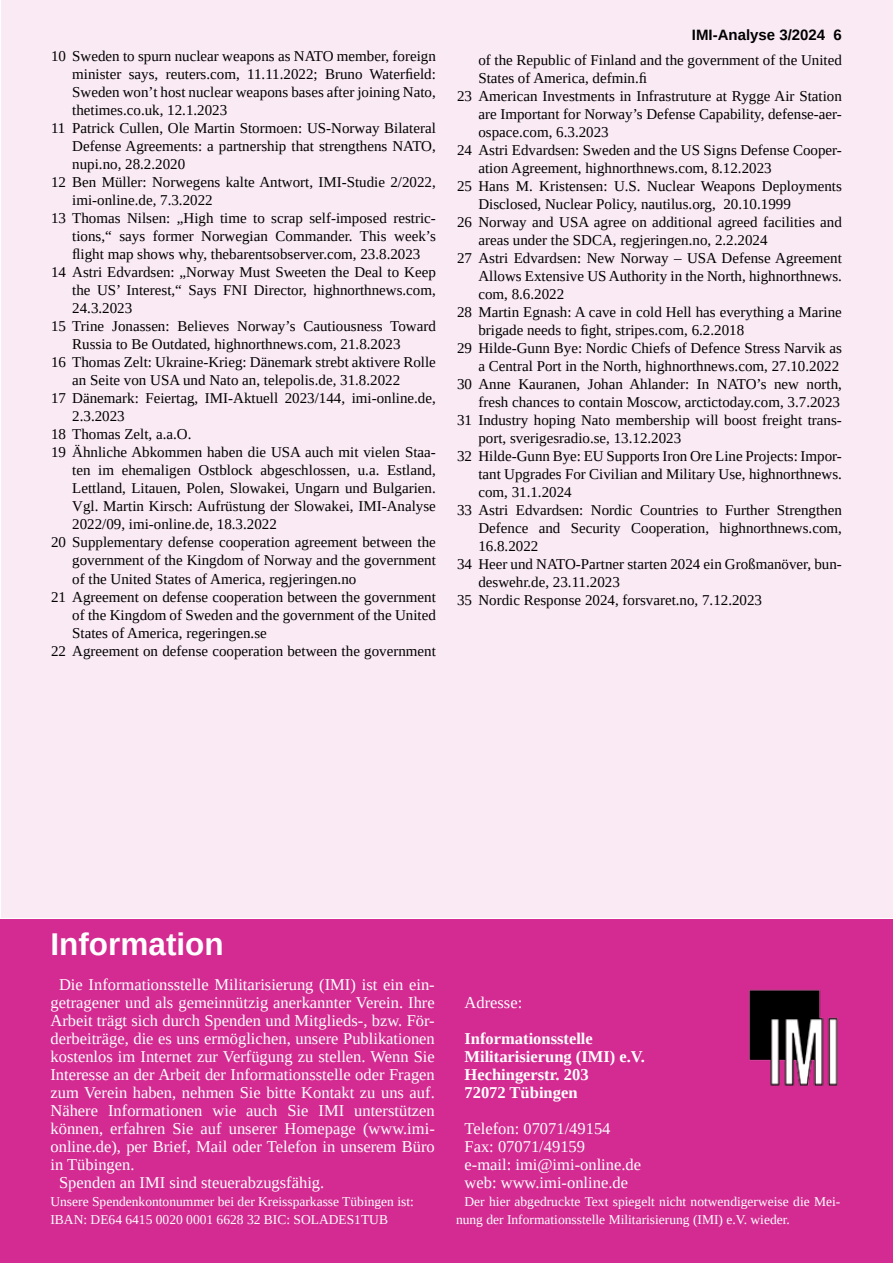
<style>
.page{position:relative;width:893px;height:1263px;background:#fff}
.page>*{position:absolute;margin:0;border:0;box-sizing:border-box;transform-origin:0 0}
.t1{font:700 31.5px "Liberation Sans";color:#fff}
.t2{font:16.5px/18px "Liberation Serif";color:#fff}
.t3{font:700 16.5px/18px "Liberation Serif";color:#fff}
.t4{font:15px "Liberation Serif";color:#000}
.t5{font:700 15px "Liberation Sans";color:#000}
.t6{font:13.5px/18px "Liberation Serif";color:#fff}
</style>
<div class="page">
<div style="left:1px;top:1px;width:891px;height:917px;background:#faeaf4"></div>
<div style="left:0;top:919px;width:893px;height:344px;background:#d32b91"></div>
<img style="left:749px;top:989px;width:89px;height:97px">
<p class="t4" style="left:51px;top:47px;width:386px">10 Sweden to spurn nuclear weapons as NATO member, foreign</p>
<p class="t4" style="left:72px;top:65px;width:365px">minister says, reuters.com, 11.11.2022; Bruno Waterfield:</p>
<p class="t4" style="left:72px;top:83px;width:365px">Sweden won’t host nuclear weapons bases after joining Nato,</p>
<p class="t4" style="left:72px;top:101px;width:156px">thetimes.co.uk, 12.1.2023</p>
<p class="t4" style="left:51px;top:119px;width:386px">11 Patrick Cullen, Ole Martin Stormoen: US-Norway Bilateral</p>
<p class="t4" style="left:72px;top:137px;width:365px">Defense Agreements: a partnership that strengthens NATO,</p>
<p class="t4" style="left:72px;top:155px;width:114px">nupi.no, 28.2.2020</p>
<p class="t4" style="left:51px;top:173px;width:386px">12 Ben Müller: Norwegens kalte Antwort, IMI-Studie 2/2022,</p>
<p class="t4" style="left:72px;top:191px;width:142px">imi-online.de, 7.3.2022</p>
<p class="t4" style="left:51px;top:209px;width:386px">13 Thomas Nilsen: „High time to scrap self-imposed restric-</p>
<p class="t4" style="left:72px;top:227px;width:365px">tions,“ says former Norwegian Commander. This week’s</p>
<p class="t4" style="left:72px;top:245px;width:350px">flight map shows why, thebarentsobserver.com, 23.8.2023</p>
<p class="t4" style="left:51px;top:263px;width:386px">14 Astri Edvardsen: „Norway Must Sweeten the Deal to Keep</p>
<p class="t4" style="left:72px;top:281px;width:365px">the US’ Interest,“ Says FNI Director, highnorthnews.com,</p>
<p class="t4" style="left:72px;top:299px;width:61px">24.3.2023</p>
<p class="t4" style="left:51px;top:317px;width:386px">15 Trine Jonassen: Believes Norway’s Cautiousness Toward</p>
<p class="t4" style="left:72px;top:335px;width:330px">Russia to Be Outdated, highnorthnews.com, 21.8.2023</p>
<p class="t4" style="left:51px;top:353px;width:386px">16 Thomas Zelt: Ukraine-Krieg: Dänemark strebt aktivere Rolle</p>
<p class="t4" style="left:72px;top:371px;width:329px">an Seite von USA und Nato an, telepolis.de, 31.8.2022</p>
<p class="t4" style="left:51px;top:389px;width:386px">17 Dänemark: Feiertag, IMI-Aktuell 2023/144, imi-online.de,</p>
<p class="t4" style="left:72px;top:407px;width:54px">2.3.2023</p>
<p class="t4" style="left:51px;top:425px;width:142px">18 Thomas Zelt, a.a.O.</p>
<p class="t4" style="left:51px;top:443px;width:386px">19 Ähnliche Abkommen haben die USA auch mit vielen Staa-</p>
<p class="t4" style="left:72px;top:461px;width:365px">ten im ehemaligen Ostblock abgeschlossen, u.a. Estland,</p>
<p class="t4" style="left:72px;top:479px;width:365px">Lettland, Litauen, Polen, Slowakei, Ungarn und Bulgarien.</p>
<p class="t4" style="left:72px;top:497px;width:365px">Vgl. Martin Kirsch: Aufrüstung der Slowakei, IMI-Analyse</p>
<p class="t4" style="left:72px;top:515px;width:206px">2022/09, imi-online.de, 18.3.2022</p>
<p class="t4" style="left:51px;top:533px;width:386px">20 Supplementary defense cooperation agreement between the</p>
<p class="t4" style="left:72px;top:551px;width:365px">government of the Kingdom of Norway and the government</p>
<p class="t4" style="left:72px;top:569px;width:286px">of the United States of America, regjeringen.no</p>
<p class="t4" style="left:51px;top:587px;width:386px">21 Agreement on defense cooperation between the government</p>
<p class="t4" style="left:72px;top:605px;width:365px">of the Kingdom of Sweden and the government of the United</p>
<p class="t4" style="left:72px;top:623px;width:196px">States of America, regeringen.se</p>
<p class="t4" style="left:51px;top:641px;width:386px">22 Agreement on defense cooperation between the government</p>
<p class="t5" style="left:692px;top:25px;width:152px">IMI-Analyse 3/2024 6</p>
<p class="t4" style="left:478px;top:50px;width:365px">of the Republic of Finland and the government of the United</p>
<p class="t4" style="left:478px;top:68px;width:170px">States of America, defmin.fi</p>
<p class="t4" style="left:457px;top:86px;width:386px">23 American Investments in Infrastruture at Rygge Air Station</p>
<p class="t4" style="left:478px;top:104px;width:365px">are Important for Norway’s Defense Capability, defense-aer-</p>
<p class="t4" style="left:478px;top:122px;width:132px">ospace.com, 6.3.2023</p>
<p class="t4" style="left:457px;top:140px;width:386px">24 Astri Edvardsen: Sweden and the US Signs Defense Cooper-</p>
<p class="t4" style="left:478px;top:158px;width:295px">ation Agreement, highnorthnews.com, 8.12.2023</p>
<p class="t4" style="left:457px;top:176px;width:386px">25 Hans M. Kristensen: U.S. Nuclear Weapons Deployments</p>
<p class="t4" style="left:478px;top:194px;width:314px">Disclosed, Nuclear Policy, nautilus.org, 20.10.1999</p>
<p class="t4" style="left:457px;top:212px;width:386px">26 Norway and USA agree on additional agreed facilities and</p>
<p class="t4" style="left:478px;top:230px;width:291px">areas under the SDCA, regjeringen.no, 2.2.2024</p>
<p class="t4" style="left:457px;top:248px;width:386px">27 Astri Edvardsen: New Norway – USA Defense Agreement</p>
<p class="t4" style="left:478px;top:266px;width:365px">Allows Extensive US Authority in the North, highnorthnews.</p>
<p class="t4" style="left:478px;top:284px;width:87px">com, 8.6.2022</p>
<p class="t4" style="left:457px;top:302px;width:386px">28 Martin Egnash: A cave in cold Hell has everything a Marine</p>
<p class="t4" style="left:478px;top:320px;width:267px">brigade needs to fight, stripes.com, 6.2.2018</p>
<p class="t4" style="left:457px;top:338px;width:386px">29 Hilde-Gunn Bye: Nordic Chiefs of Defence Stress Narvik as</p>
<p class="t4" style="left:478px;top:356px;width:362px">a Central Port in the North, highnorthnews.com, 27.10.2022</p>
<p class="t4" style="left:457px;top:374px;width:386px">30 Anne Kauranen, Johan Ahlander: In NATO’s new north,</p>
<p class="t4" style="left:478px;top:392px;width:363px">fresh chances to contain Moscow, arctictoday.com, 3.7.2023</p>
<p class="t4" style="left:457px;top:410px;width:386px">31 Industry hoping Nato membership will boost freight trans-</p>
<p class="t4" style="left:478px;top:428px;width:204px">port, sverigesradio.se, 13.12.2023</p>
<p class="t4" style="left:457px;top:446px;width:386px">32 Hilde-Gunn Bye: EU Supports Iron Ore Line Projects: Impor-</p>
<p class="t4" style="left:478px;top:464px;width:365px">tant Upgrades For Civilian and Military Use, highnorthnews.</p>
<p class="t4" style="left:478px;top:482px;width:95px">com, 31.1.2024</p>
<p class="t4" style="left:457px;top:500px;width:386px">33 Astri Edvardsen: Nordic Countries to Further Strengthen</p>
<p class="t4" style="left:478px;top:518px;width:365px">Defence and Security Cooperation, highnorthnews.com,</p>
<p class="t4" style="left:478px;top:536px;width:61px">16.8.2022</p>
<p class="t4" style="left:457px;top:554px;width:386px">34 Heer und NATO-Partner starten 2024 ein Großmanöver, bun-</p>
<p class="t4" style="left:478px;top:572px;width:143px">deswehr.de, 23.11.2023</p>
<p class="t4" style="left:457px;top:590px;width:306px">35 Nordic Response 2024, forsvaret.no, 7.12.2023</p>
<h1 class="t1" style="left:50px;top:923px;width:175px">Information</h1>
<p class="t2" style="left:59px;top:975px;width:377px">Die Informationsstelle Militarisierung (IMI) ist ein ein-</p>
<p class="t2" style="left:50px;top:993px;width:386px">getragener und als gemeinnützig anerkannter Verein. Ihre</p>
<p class="t2" style="left:50px;top:1011px;width:386px">Arbeit trägt sich durch Spenden und Mitglieds-, bzw. För-</p>
<p class="t2" style="left:50px;top:1029px;width:386px">derbeiträge, die es uns ermöglichen, unsere Publikationen</p>
<p class="t2" style="left:50px;top:1047px;width:386px">kostenlos im Internet zur Verfügung zu stellen. Wenn Sie</p>
<p class="t2" style="left:50px;top:1065px;width:386px">Interesse an der Arbeit der Informationsstelle oder Fragen</p>
<p class="t2" style="left:50px;top:1083px;width:386px">zum Verein haben, nehmen Sie bitte Kontakt zu uns auf.</p>
<p class="t2" style="left:50px;top:1101px;width:386px">Nähere Informationen wie auch Sie IMI unterstützen</p>
<p class="t2" style="left:50px;top:1119px;width:386px">können, erfahren Sie auf unserer Homepage (www.imi-</p>
<p class="t2" style="left:50px;top:1137px;width:386px">online.de), per Brief, Mail oder Telefon in unserem Büro</p>
<p class="t2" style="left:50px;top:1155px;width:86px">in Tübingen.</p>
<p class="t2" style="left:59px;top:1173px;width:267px">Spenden an IMI sind steuerabzugsfähig.</p>
<p class="t6" style="left:50px;top:1192px;width:365px">Unsere Spendenkontonummer bei der Kreissparkasse Tübingen ist:<br>IBAN: DE64 6415 0020 0001 6628 32 BIC: SOLADES1TUB</p>
<p class="t2" style="left:465px;top:993px;width:59px">Adresse:</p>
<p class="t3" style="left:465px;top:1029px;width:182px">Informationsstelle<br>Militarisierung (IMI) e.V.<br>Hechingerstr. 203<br>72072 Tübingen</p>
<p class="t2" style="left:465px;top:1119px;width:178px">Telefon: 07071/49154<br>Fax: 07071/49159<br>e-mail: imi@imi-online.de web: www.imi-online.de</p>
<p class="t6" style="left:456px;top:1192px;width:386px;text-indent:9px">Der hier abgedruckte Text spiegelt nicht notwendigerweise die Mei&shy;nung der Informationsstelle Militarisierung (IMI) e.V. wieder.</p>
</div>
